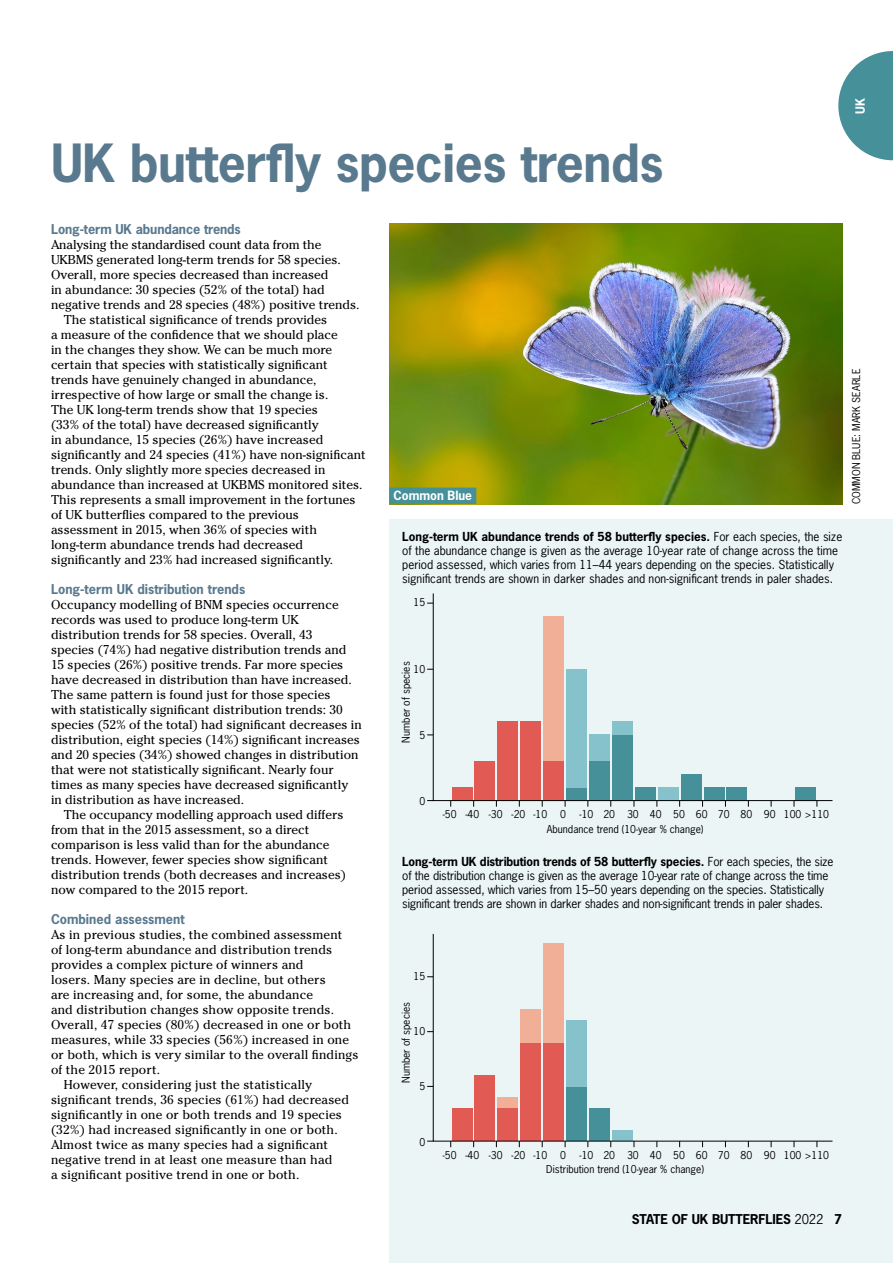
<style>
.page{position:relative;width:893px;height:1263px;background:#fff}
.page>*{position:absolute;margin:0;border:0;box-sizing:border-box;transform-origin:0 0}
.t1{font:700 49.5px "News Gothic Std";letter-spacing:-.01em;color:#59798f}
.t2{font:12.75px/15px "Cheltenham Std";color:#000}
.t3{font:700 12.75px "News Gothic Std";color:#59798f}
.t4{font:700 12.75px "News Gothic Std";letter-spacing:-.01em;color:#000}
.t5{font:700 12px "News Gothic Std";color:#fff}
.t6{font:11.7px/14.1px "News Gothic Std";letter-spacing:-.01em;color:#000}
.t7{font:10.2px "News Gothic Std";color:#000}
.s1{font-weight:700}
.s2{font-weight:400}
</style>
<div class="page">
<div style="left:389px;top:519px;width:504px;height:744px;background:#ecf5f6"></div>
<img style="left:389px;top:223px;width:454px;height:281px">
<div style="left:389px;top:488px;width:87px;height:16px;background:#46909a"></div>
<svg style="left:838px;top:51px;width:55px;height:109px"></svg>
<svg style="left:432px;top:593px;width:401px;height:208px"></svg>
<svg style="left:432px;top:934px;width:401px;height:208px"></svg>
<h1 class="t1" style="left:51px;top:130px;width:614px">UK butterfly species trends</h1>
<p class="t5" style="left:852px;top:114px;width:17px;rotate:-90deg">UK</p>
<p class="t3" style="left:51px;top:221px;width:191px">Long-term UK abundance trends</p>
<p class="t2" style="left:51px;top:237px;width:272px">Analysing the standardised count data from the</p>
<p class="t2" style="left:51px;top:252px;width:291px">UKBMS generated long-term trends for 58 species.</p>
<p class="t2" style="left:51px;top:267px;width:279px">Overall, more species decreased than increased</p>
<p class="t2" style="left:51px;top:282px;width:275px">in abundance: 30 species (52% of the total) had</p>
<p class="t2" style="left:51px;top:297px;width:310px">negative trends and 28 species (48%) positive trends.</p>
<p class="t2" style="left:64px;top:312px;width:265px">The statistical significance of trends provides</p>
<p class="t2" style="left:51px;top:327px;width:288px">a measure of the confidence that we should place</p>
<p class="t2" style="left:51px;top:342px;width:283px">in the changes they show. We can be much more</p>
<p class="t2" style="left:51px;top:357px;width:278px">certain that species with statistically significant</p>
<p class="t2" style="left:51px;top:372px;width:267px">trends have genuinely changed in abundance,</p>
<p class="t2" style="left:51px;top:387px;width:279px">irrespective of how large or small the change is.</p>
<p class="t2" style="left:51px;top:402px;width:268px">The UK long-term trends show that 19 species</p>
<p class="t2" style="left:51px;top:417px;width:269px">(33% of the total) have decreased significantly</p>
<p class="t2" style="left:51px;top:432px;width:274px">in abundance, 15 species (26%) have increased</p>
<p class="t2" style="left:51px;top:447px;width:316px">significantly and 24 species (41%) have non-significant</p>
<p class="t2" style="left:51px;top:462px;width:276px">trends. Only slightly more species decreased in</p>
<p class="t2" style="left:51px;top:477px;width:313px">abundance than increased at UKBMS monitored sites.</p>
<p class="t2" style="left:51px;top:492px;width:306px">This represents a small improvement in the fortunes</p>
<p class="t2" style="left:51px;top:507px;width:250px">of UK butterflies compared to the previous</p>
<p class="t2" style="left:51px;top:522px;width:267px">assessment in 2015, when 36% of species with</p>
<p class="t2" style="left:51px;top:537px;width:254px">long-term abundance trends had decreased</p>
<p class="t2" style="left:51px;top:552px;width:284px">significantly and 23% had increased significantly.</p>
<p class="t3" style="left:51px;top:581px;width:196px">Long-term UK distribution trends</p>
<p class="t2" style="left:51px;top:597px;width:312px">Occupancy modelling of BNM species occurrence records was used to produce long-term UK distribution trends for 58 species. Overall, 43<br>species (74%) had negative distribution trends and 15 species (26%) positive trends. Far more species have decreased in distribution than have increased.<br>The same pattern is found just for those species<br>with statistically significant distribution trends: 30 species (52% of the total) had significant decreases in distribution, eight species (14%) significant increases and 20 species (34%) showed changes in distribution that were not statistically significant. Nearly four times as many species have decreased significantly in distribution as have increased.</p>
<p class="t2" style="left:51px;top:807px;width:296px;text-indent:13px">The occupancy modelling approach used differs from that in the 2015 assessment, so a direct comparison is less valid than for the abundance trends. However, fewer species show significant distribution trends (both decreases and increases) now compared to the 2015 report.</p>
<p class="t3" style="left:51px;top:910px;width:135px">Combined assessment</p>
<p class="t2" style="left:51px;top:927px;width:293px">As in previous studies, the combined assessment</p>
<p class="t2" style="left:51px;top:942px;width:283px">of long-term abundance and distribution trends</p>
<p class="t2" style="left:51px;top:957px;width:254px">provides a complex picture of winners and</p>
<p class="t2" style="left:51px;top:972px;width:276px">losers. Many species are in decline, but others</p>
<p class="t2" style="left:51px;top:987px;width:264px">are increasing and, for some, the abundance</p>
<p class="t2" style="left:51px;top:1002px;width:285px">and distribution changes show opposite trends.</p>
<p class="t2" style="left:51px;top:1017px;width:302px">Overall, 47 species (80%) decreased in one or both</p>
<p class="t2" style="left:51px;top:1032px;width:299px">measures, while 33 species (56%) increased in one</p>
<p class="t2" style="left:51px;top:1047px;width:309px">or both, which is very similar to the overall findings</p>
<p class="t2" style="left:51px;top:1062px;width:111px">of the 2015 report.</p>
<p class="t2" style="left:64px;top:1077px;width:250px">However, considering just the statistically</p>
<p class="t2" style="left:51px;top:1092px;width:299px">significant trends, 36 species (61%) had decreased</p>
<p class="t2" style="left:51px;top:1107px;width:292px">significantly in one or both trends and 19 species</p>
<p class="t2" style="left:51px;top:1122px;width:288px">(32%) had increased significantly in one or both.</p>
<p class="t2" style="left:51px;top:1137px;width:279px">Almost twice as many species had a significant</p>
<p class="t2" style="left:51px;top:1152px;width:283px">negative trend in at least one measure than had</p>
<p class="t2" style="left:51px;top:1167px;width:250px">a significant positive trend in one or both.</p>
<p class="t5" style="left:394px;top:488px;width:80px">Common Blue</p>
<p class="t7" style="left:850px;top:504px;width:137px;rotate:-90deg">COMMON BLUE: MARK SEARLE</p>
<p class="t6" style="left:402px;top:529px;width:442px"><span class="s1">Long-term UK abundance trends of 58 butterfly species.</span> For each species, the size of the abundance change is given as the average 10-year rate of change across the time period assessed, which varies from 11–44 years depending on the species. Statistically significant trends are shown in darker shades and non-significant trends in paler shades.</p>
<p class="t7" style="left:414px;top:596px;width:13px">15</p>
<p class="t7" style="left:399px;top:742px;width:82px;rotate:-90deg">Number of species</p>
<p class="t7" style="left:414px;top:662px;width:13px">10</p>
<p class="t7" style="left:419px;top:728px;width:7px">5</p>
<p class="t7" style="left:419px;top:795px;width:7px">0</p>
<p class="t7" style="left:443px;top:808px;width:15px">-50</p>
<p class="t7" style="left:465px;top:808px;width:83px">-40 -30 -20 -10</p>
<p class="t7" style="left:560px;top:808px;width:7px">0</p>
<p class="t7" style="left:580px;top:808px;width:251px">-10 20 30 40 50 60 70 80 90 100 &gt;110</p>
<p class="t7" style="left:547px;top:822px;width:158px">Abundance trend (10-year % change)</p>
<p class="t6" style="left:402px;top:854px;width:433px"><span class="s1">Long-term UK distribution trends of 58 butterfly species.</span> For each species, the size of the distribution change is given as the average 10-year rate of change across the time period assessed, which varies from 15–50 years depending on the species. Statistically significant trends are shown in darker shades and non-significant trends in paler shades.</p>
<p class="t7" style="left:414px;top:970px;width:13px">15</p>
<p class="t7" style="left:399px;top:1083px;width:82px;rotate:-90deg">Number of species</p>
<p class="t7" style="left:414px;top:1025px;width:13px">10</p>
<p class="t7" style="left:419px;top:1080px;width:7px">5</p>
<p class="t7" style="left:419px;top:1135px;width:7px">0</p>
<p class="t7" style="left:443px;top:1148px;width:15px">-50</p>
<p class="t7" style="left:465px;top:1148px;width:83px">-40 -30 -20 -10</p>
<p class="t7" style="left:560px;top:1148px;width:7px">0</p>
<p class="t7" style="left:580px;top:1148px;width:251px">-10 20 30 40 50 60 70 80 90 100 &gt;110</p>
<p class="t7" style="left:546px;top:1163px;width:159px">Distribution trend (10-year % change)</p>
<p class="t4" style="left:632px;top:1211px;width:212px">STATE OF UK BUTTERFLIES <span class="s2">2022</span> 7</p>
</div>
